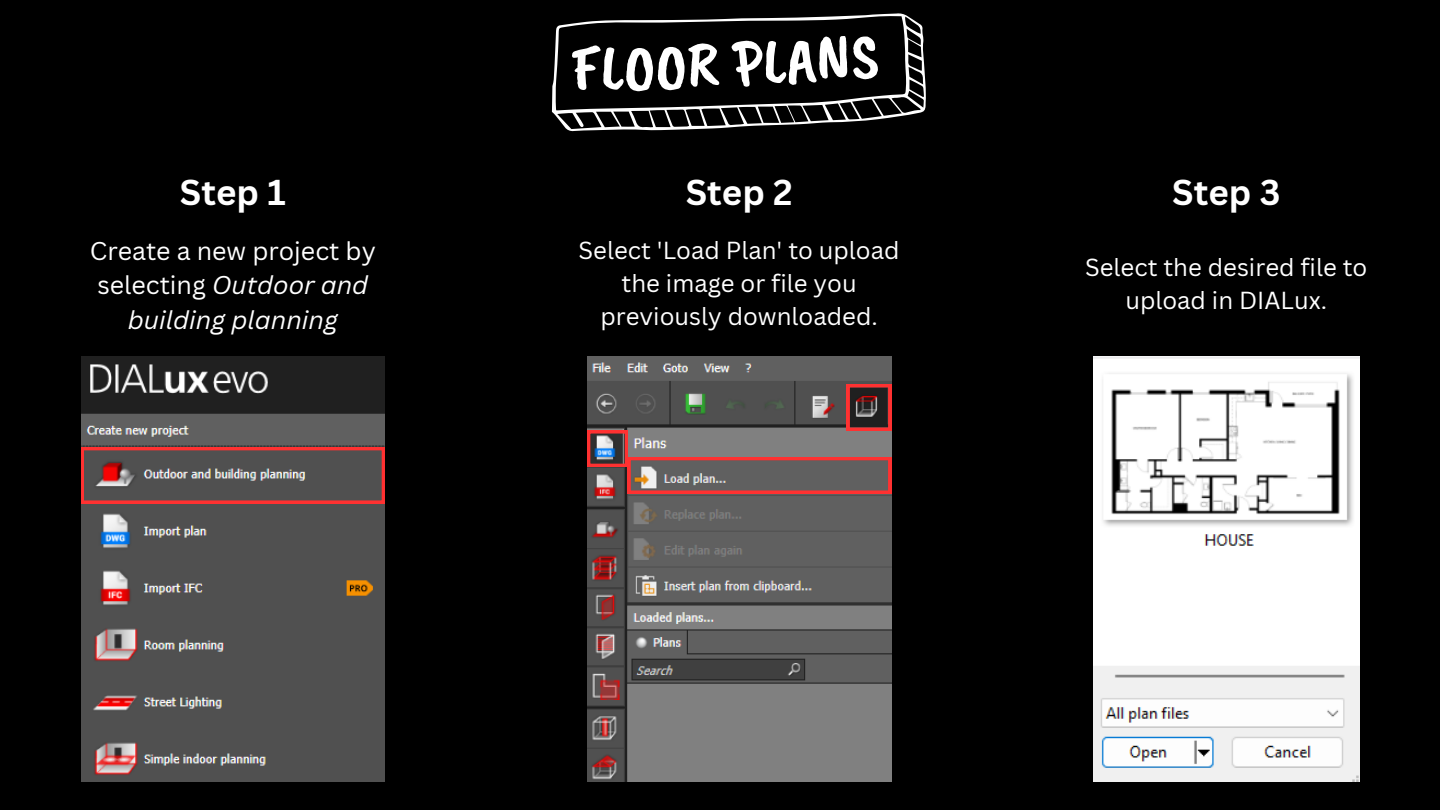
<style>
.page{position:relative;width:1440px;height:810px;background:#000}
.page>*{position:absolute;margin:0;border:0;box-sizing:border-box;transform-origin:0 0}
.t1{font:64.7px "Caveat Brush";color:#fff}
.t2{font:700 35px "Canva Sans";color:#fff}
.t3{font:25px/34.5px "Canva Sans";color:#fff;text-align:center}
.t4{font:24px/33px "Canva Sans";color:#fff;text-align:center}
.s1{font-style:italic}
</style>
<div class="page">
<img style="left:81px;top:356px;width:304px;height:425px">
<img style="left:587px;top:356px;width:304px;height:426px">
<img style="left:1094px;top:356px;width:265px;height:426px">
<svg style="left:81px;top:447px;width:304px;height:56px"></svg>
<svg style="left:587px;top:384px;width:304px;height:109px"></svg>
<svg style="left:552px;top:13px;width:374px;height:118px"></svg>
<h1 class="t1" style="left:599px;top:27px;width:120px;rotate:-2deg">LOOR</h1>
<h2 class="t2" style="left:180px;top:167px;width:107px">Step 1</h2>
<h2 class="t2" style="left:686px;top:167px;width:108px">Step 2</h2>
<h2 class="t2" style="left:1172px;top:167px;width:110px">Step 3</h2>
<p class="t3" style="left:90px;top:233px;width:288px">Create a new project by selecting <span class="s1">Outdoor and building planning</span></p>
<p class="t4" style="left:579px;top:234px;width:322px">Select 'Load Plan' to upload the image or file you previously downloaded.</p>
<p class="t4" style="left:1085px;top:250px;width:284px">Select the desired file to upload in DIALux.</p>
</div>
